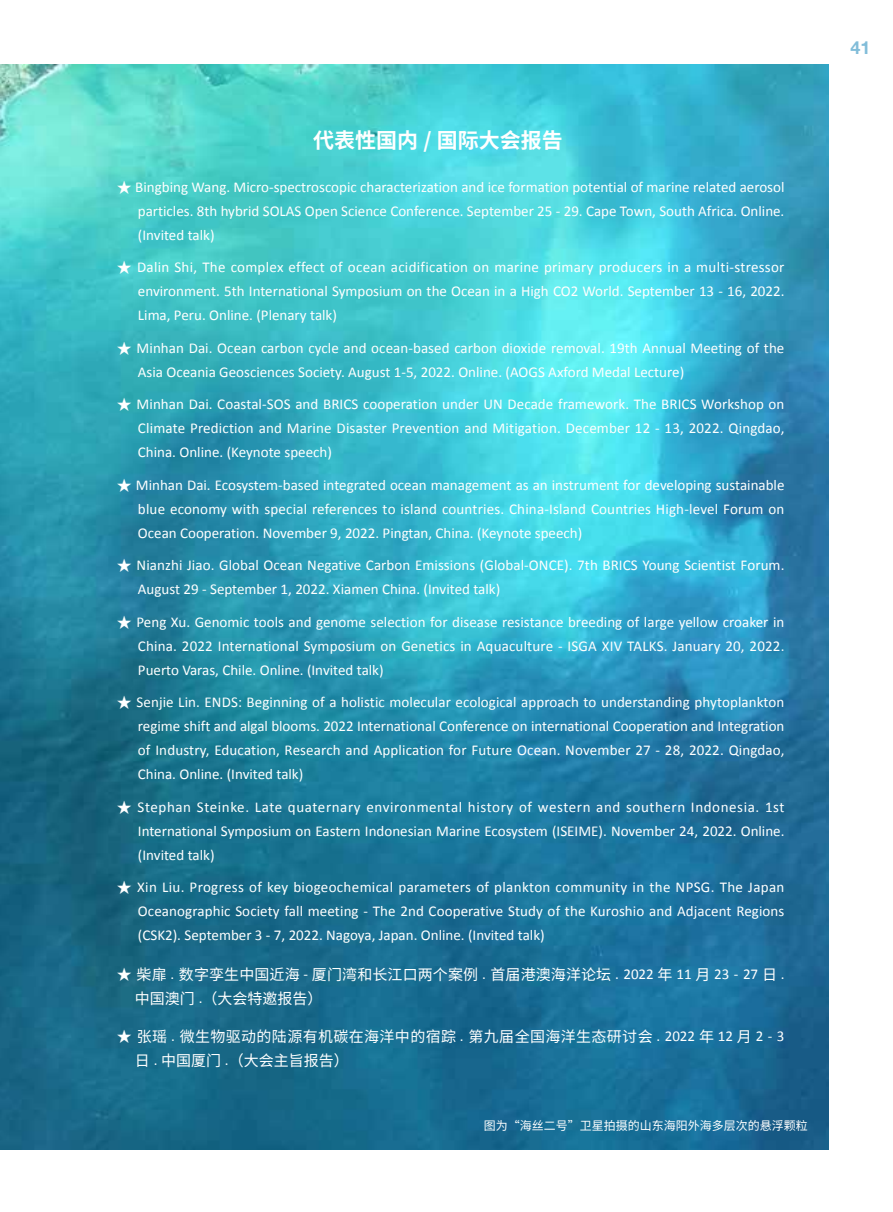
<style>
.page{position:relative;width:893px;height:1212px;background:#fff}
.page>*{position:absolute;margin:0;border:0;box-sizing:border-box;transform-origin:0 0}
.t1{font:700 21px "Source Han Sans CN";color:#fff}
.t2{font:700 18px "Helvetica Neue";color:#82bdd9}
.t3{font:15px/24px "Calibri";color:#fff;text-align:justify}
.t4{font:15px/24px "Source Han Sans CN";letter-spacing:.01em;color:#fff}
.t5{font:12px "Source Han Sans CN";color:#fff}
.s1{font-family:"Source Han Sans CN"}
.s2{font-family:"Calibri"}
</style>
<div class="page">
<img style="left:0;top:65px;width:829px;height:1084px">
<h1 class="t1" style="left:313px;top:129px;width:251px">代表性国内 / 国际大会报告</h1>
<p class="t3" style="left:138px;top:174px;width:648px;text-indent:-21px"><span class="s1">★</span> Bingbing Wang. Micro-spectroscopic characterization and ice formation potential of marine related aerosol particles. 8th hybrid SOLAS Open Science Conference. September 25 - 29. Cape Town, South Africa. Online. (Invited talk)</p>
<p class="t3" style="left:138px;top:254px;width:648px;text-indent:-21px"><span class="s1">★</span> Dalin Shi, The complex effect of ocean acidification on marine primary producers in a multi-stressor environment. 5th International Symposium on the Ocean in a High CO2 World. September 13 - 16, 2022.<br>Lima, Peru. Online. (Plenary talk)</p>
<p class="t3" style="left:138px;top:335px;width:648px;text-indent:-21px"><span class="s1">★</span> Minhan Dai. Ocean carbon cycle and ocean-based carbon dioxide removal. 19th Annual Meeting of the<br>Asia Oceania Geosciences Society. August 1-5, 2022. Online. (AOGS Axford Medal Lecture)</p>
<p class="t3" style="left:138px;top:391px;width:648px;text-indent:-21px"><span class="s1">★</span> Minhan Dai. Coastal-SOS and BRICS cooperation under UN Decade framework. The BRICS Workshop on Climate Prediction and Marine Disaster Prevention and Mitigation. December 12 - 13, 2022. Qingdao, China. Online. (Keynote speech)</p>
<p class="t3" style="left:138px;top:472px;width:648px;text-indent:-21px"><span class="s1">★</span> Minhan Dai. Ecosystem-based integrated ocean management as an instrument for developing sustainable blue economy with special references to island countries. China-Island Countries High-level Forum on Ocean Cooperation. November 9, 2022. Pingtan, China. (Keynote speech)</p>
<p class="t3" style="left:138px;top:552px;width:648px;text-indent:-21px"><span class="s1">★</span> Nianzhi Jiao. Global Ocean Negative Carbon Emissions (Global-ONCE). 7th BRICS Young Scientist Forum.<br>August 29 - September 1, 2022. Xiamen China. (Invited talk)</p>
<p class="t3" style="left:138px;top:609px;width:648px;text-indent:-21px"><span class="s1">★</span> Peng Xu. Genomic tools and genome selection for disease resistance breeding of large yellow croaker in China. 2022 International Symposium on Genetics in Aquaculture - ISGA XIV TALKS. January 20, 2022.<br>Puerto Varas, Chile. Online. (Invited talk)</p>
<p class="t3" style="left:138px;top:689px;width:648px;text-indent:-21px"><span class="s1">★</span> Senjie Lin. ENDS: Beginning of a holistic molecular ecological approach to understanding phytoplankton regime shift and algal blooms. 2022 International Conference on international Cooperation and Integration of Industry, Education, Research and Application for Future Ocean. November 27 - 28, 2022. Qingdao, China. Online. (Invited talk)</p>
<p class="t3" style="left:138px;top:794px;width:648px;text-indent:-21px"><span class="s1">★</span> Stephan Steinke. Late quaternary environmental history of western and southern Indonesia. 1st International Symposium on Eastern Indonesian Marine Ecosystem (ISEIME). November 24, 2022. Online. (Invited talk)</p>
<p class="t3" style="left:138px;top:874px;width:648px;text-indent:-21px"><span class="s1">★</span> Xin Liu. Progress of key biogeochemical parameters of plankton community in the NPSG. The Japan Oceanographic Society fall meeting - The 2nd Cooperative Study of the Kuroshio and Adjacent Regions (CSK2). September 3 - 7, 2022. Nagoya, Japan. Online. (Invited talk)</p>
<p class="t4" style="left:135px;top:962px;width:651px;text-indent:-18px">★ 柴扉 <span class="s2">.</span> 数字孪生中国近海 <span class="s2">-</span> 厦门湾和长江口两个案例 <span class="s2">.</span> 首届港澳海洋论坛 <span class="s2">. 2022</span> 年 <span class="s2">11</span> 月 <span class="s2">23 - 27</span> 日 <span class="s2">.</span>中国澳门 <span class="s2">.</span>（大会特邀报告）</p>
<p class="t4" style="left:135px;top:1025px;width:651px;text-indent:-18px">★ 张瑶 <span class="s2">.</span> 微生物驱动的陆源有机碳在海洋中的宿踪 <span class="s2">.</span> 第九届全国海洋生态研讨会 <span class="s2">. 2022</span> 年 <span class="s2">12</span> 月 <span class="s2">2 - 3</span>日 <span class="s2">.</span> 中国厦门 <span class="s2">.</span>（大会主旨报告）</p>
<p class="t5" style="left:484px;top:1119px;width:326px">图为“海丝二号”卫星拍摄的山东海阳外海多层次的悬浮颗粒</p>
<p class="t2" style="left:850px;top:34px;width:22px">41</p>
</div>
